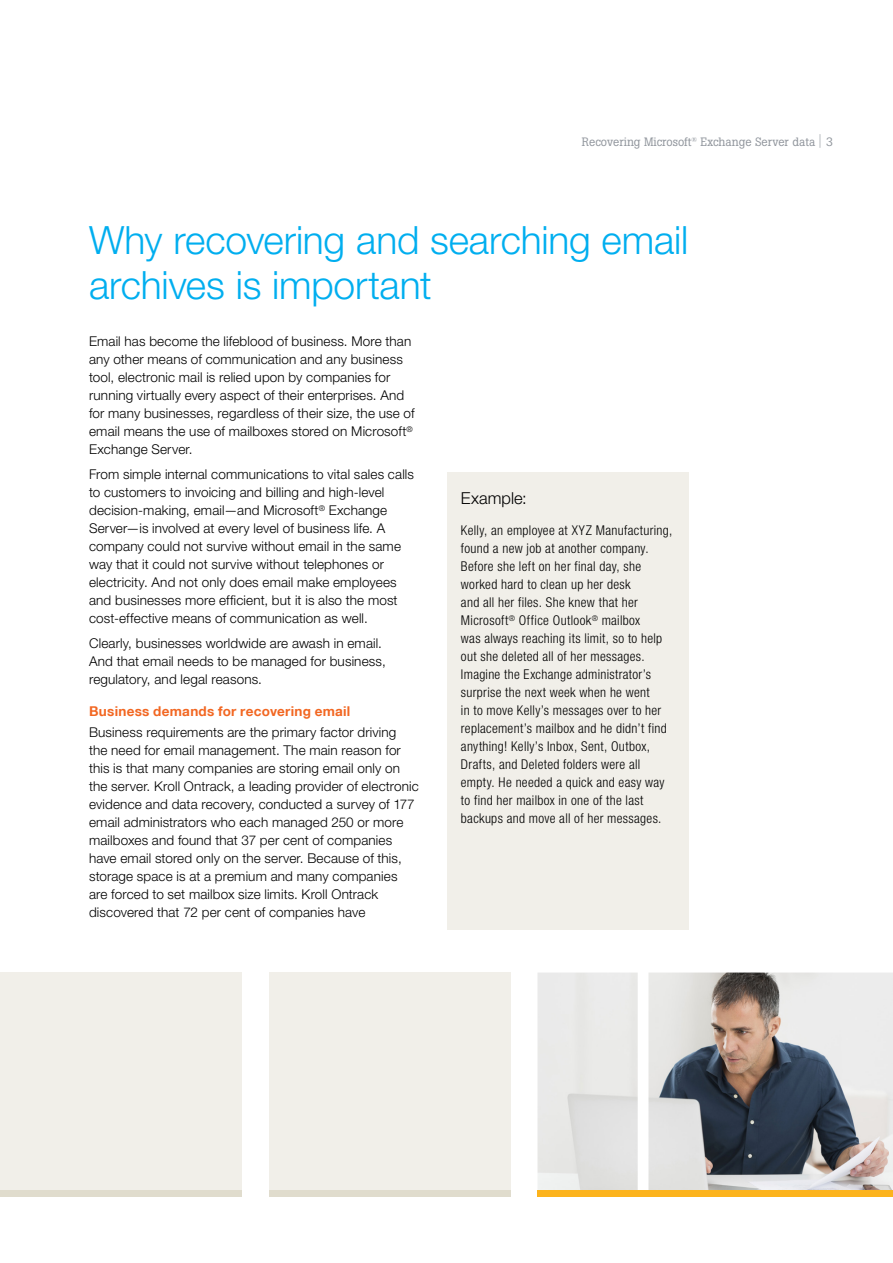
<style>
.page{position:relative;width:893px;height:1263px;background:#fff}
.page>*{position:absolute;margin:0;border:0;box-sizing:border-box;transform-origin:0 0}
.t1{font:300 39px/45px "Helvetica Neue LT Std";letter-spacing:-.005em;color:#00aeef}
.t2{font:300 16.5px "Helvetica Neue LT Std";letter-spacing:.005em;color:#000}
.t3{font:300 13.5px/18px "Helvetica Neue LT Std";letter-spacing:.01em;color:#000}
.t4{font:300 condensed 13.5px/18px "Helvetica Neue LT Std";letter-spacing:.025em;color:#000}
.t5{font:700 13.5px "Helvetica Neue LT";letter-spacing:.02em;color:#f26722}
.t6{font:12px "Boton BQ";color:#91969d}
.s1{font-weight:300;font-size:15px}
</style>
<div class="page">
<div style="left:269px;top:972px;width:241px;height:225px;background:#f1efe9"></div>
<div style="left:0;top:972px;width:241px;height:225px;background:#f1efe9"></div>
<img style="left:537px;top:972px;width:356px;height:218px">
<div style="left:537px;top:1190px;width:356px;height:7px;background:#fcb31c"></div>
<div style="left:269px;top:1190px;width:241px;height:7px;background:#e0dccd"></div>
<div style="left:0;top:1190px;width:241px;height:7px;background:#e0dccd"></div>
<div style="left:447px;top:472px;width:242px;height:457px;background:#f1efe9"></div>
<p class="t6" style="left:582px;top:135px;width:253px">Recovering Microsoft<sup>®</sup> Exchange Server data <span class="s1">|</span> 3</p>
<h1 class="t1" style="left:89px;top:217px;width:601px">Why recovering and searching email archives is important</h1>
<p class="t3" style="left:89px;top:332px;width:327px">Email has become the lifeblood of business. More than any other means of communication and any business tool, electronic mail is relied upon by companies for running virtually every aspect of their enterprises. And for many businesses, regardless of their size, the use of email means the use of mailboxes stored on Microsoft<sup>® </sup>Exchange Server.</p>
<p class="t3" style="left:89px;top:465px;width:326px">From simple internal communications to vital sales calls to customers to invoicing and billing and high-level decision-making, email—and Microsoft<sup>®</sup> Exchange Server—is involved at every level of business life. A company could not survive without email in the same way that it could not survive without telephones or electricity. And not only does email make employees and businesses more efficient, but it is also the most cost-effective means of communication as well.</p>
<p class="t3" style="left:89px;top:634px;width:298px">Clearly, businesses worldwide are awash in email.<br>And that email needs to be managed for business, regulatory, and legal reasons.</p>
<p class="t5" style="left:89px;top:703px;width:263px">Business demands for recovering email</p>
<p class="t3" style="left:89px;top:722px;width:331px">Business requirements are the primary factor driving<br>the need for email management. The main reason for this is that many companies are storing email only on the server. Kroll Ontrack, a leading provider of electronic evidence and data recovery, conducted a survey of 177 email administrators who each managed 250 or more mailboxes and found that 37 per cent of companies have email stored only on the server. Because of this, storage space is at a premium and many companies are forced to set mailbox size limits. Kroll Ontrack discovered that 72 per cent of companies have</p>
<p class="t2" style="left:461px;top:488px;width:67px">Example:</p>
<p class="t4" style="left:461px;top:521px;width:213px">Kelly, an employee at XYZ Manufacturing, found a new job at another company.<br>Before she left on her final day, she worked hard to clean up her desk<br>and all her files. She knew that her Microsoft<sup>®</sup> Office Outlook<sup>®</sup> mailbox<br>was always reaching its limit, so to help out she deleted all of her messages.<br>Imagine the Exchange administrator’s surprise the next week when he went<br>in to move Kelly’s messages over to her replacement’s mailbox and he didn’t find anything! Kelly’s Inbox, Sent, Outbox, Drafts, and Deleted folders were all empty. He needed a quick and easy way to find her mailbox in one of the last backups and move all of her messages.</p>
</div>
